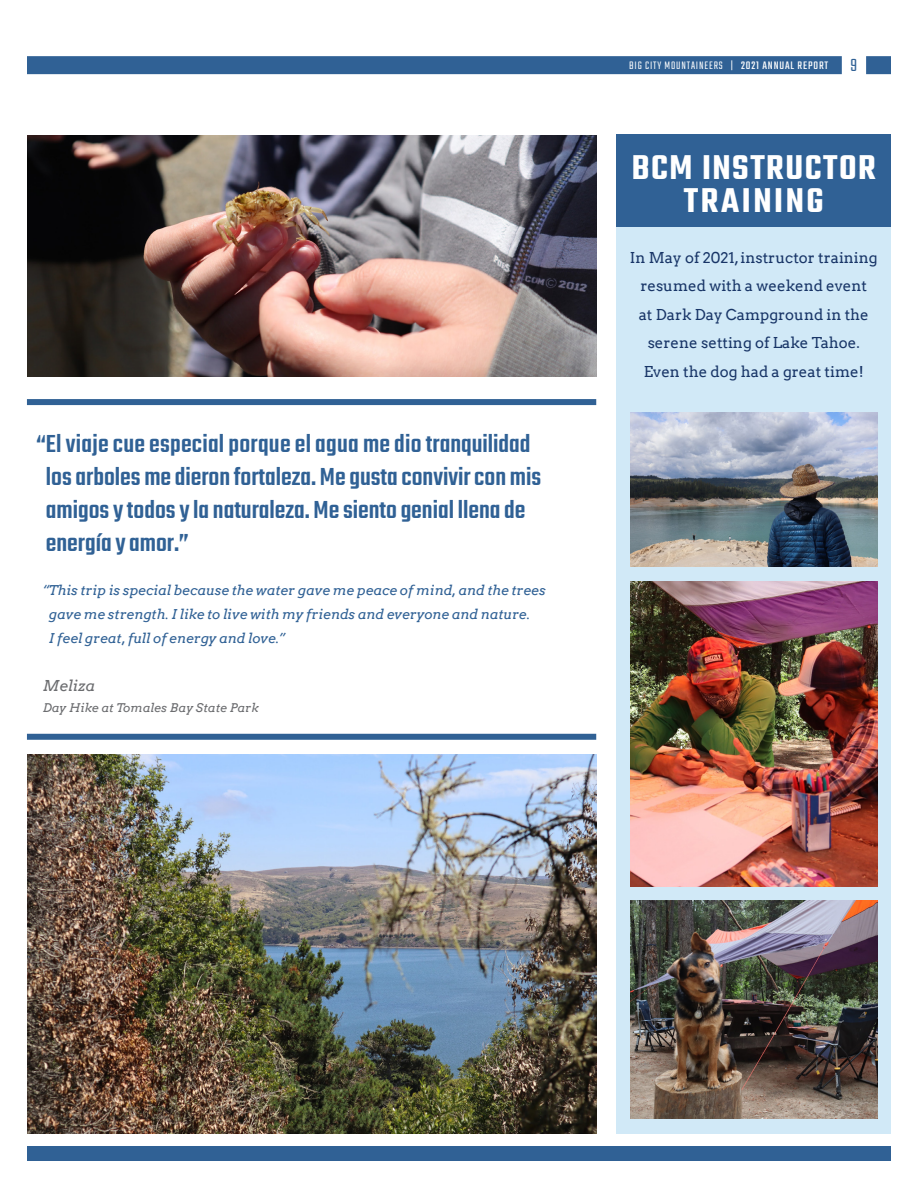
<style>
.page{position:relative;width:918px;height:1188px;background:#fff}
.page>*{position:absolute;margin:0;border:0;box-sizing:border-box;transform-origin:0 0}
.t1{font:600 37.5px/33px "Teko";letter-spacing:.04em;color:#fff;text-align:center}
.EXCERPT{font:500 27px/33px "Teko";color:#306195}
.INTRO_copy{font:15px/28.5px "Arvo";color:#183567;text-align:center}
.NUMBERED_ITALIC{font:italic 15px "Arvo";color:#6c6d70}
.EXCERPT-2{font:italic 13.5px/24px "Arvo";color:#306195}
.t2{font:300 12px "Teko";letter-spacing:.07em;color:#fff}
.NUMBERED_ITALIC-2{font:italic 12px "Arvo";color:#6c6d70}
.s1{font-weight:400}
.s2{font-size:19.5px;color:#306195}
</style>
<div class="page">
<div style="left:616px;top:135px;width:275px;height:999px;background:#d1e9f7"></div>
<img style="left:631px;top:900px;width:247px;height:218px">
<img style="left:631px;top:412px;width:247px;height:155px">
<img style="left:631px;top:582px;width:247px;height:304px">
<div style="left:27px;top:399px;width:569px;height:6px;background:#306195"></div>
<div style="left:27px;top:734px;width:569px;height:6px;background:#306195"></div>
<img style="left:27px;top:135px;width:569px;height:242px">
<img style="left:27px;top:754px;width:569px;height:380px">
<div style="left:616px;top:134px;width:275px;height:93px;background:#306195"></div>
<div style="left:866px;top:56px;width:25px;height:18px;background:#306195"></div>
<div style="left:27px;top:56px;width:815px;height:18px;background:#306195"></div>
<div style="left:27px;top:1146px;width:864px;height:15px;background:#306195"></div>
<p class="EXCERPT" style="left:46px;top:429px;width:497px;text-indent:-10px">“El viaje cue especial porque el agua me dio tranquilidad los arboles me dieron fortaleza. Me gusta convivir con mis amigos y todos y la naturaleza. Me siento genial llena de energía y amor.”</p>
<p class="EXCERPT-2" style="left:49px;top:578px;width:498px;text-indent:-6px">“This trip is special because the water gave me peace of mind, and the trees gave me strength. I like to live with my friends and everyone and nature.<br>I feel great, full of energy and love.”</p>
<p class="NUMBERED_ITALIC" style="left:43px;top:675px;width:54px">Meliza</p>
<p class="NUMBERED_ITALIC-2" style="left:43px;top:700px;width:217px">Day Hike at Tomales Bay State Park</p>
<p class="t2" style="left:629px;top:58px;width:230px">BIG CITY MOUNTAINEERS | <span class="s1">2021 ANNUAL REPORT</span> <span class="s2">9</span></p>
<p class="t1" style="left:632px;top:154px;width:246px">BCM INSTRUCTOR<br>TRAINING</p>
<p class="INTRO_copy" style="left:630px;top:243px;width:249px">In May of 2021, instructor training resumed with a weekend event<br>at Dark Day Campground in the serene setting of Lake Tahoe.<br>Even the dog had a great time!</p>
</div>
